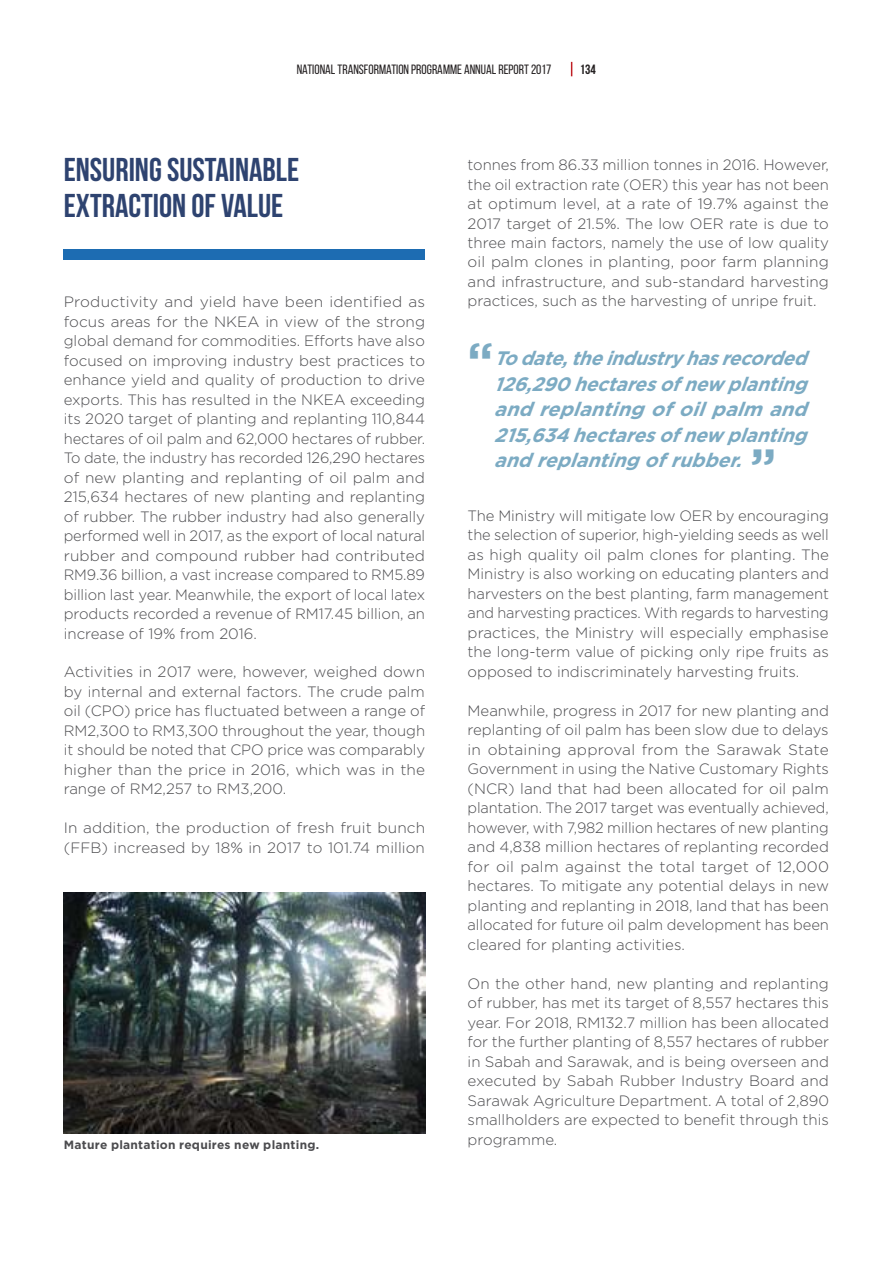
<style>
.page{position:relative;width:893px;height:1263px;background:#fff}
.page>*{position:absolute;margin:0;border:0;box-sizing:border-box;transform-origin:0 0}
.t1{font:700 48px "Gotham";color:#7cabc3}
.t2{font:700 33px/36px "Bebas Neue";color:#2e4370}
.t3{font:italic 700 19.5px/25.5px "Gotham";color:#7cabc3;text-align:justify}
.t4{font:300 15px/19.5px "Gotham";color:#4c4c4f;text-align:justify}
.t5{font:13.5px "Bebas Neue";color:#231f20}
.t6{font:700 13.5px "Bebas Neue";color:#231f20}
.t7{font:700 12px "Gotham";letter-spacing:.02em;color:#4c4c4f}
</style>
<div class="page">
<svg style="left:571px;top:62px;width:1px;height:14px"></svg>
<div style="left:64px;top:249px;width:361px;height:11px;background:#1d6cb2"></div>
<img style="left:64px;top:892px;width:361px;height:242px">
<p class="t5" style="left:297px;top:62px;width:256px">NATIONAL TRANSFORMATION PROGRAMME ANNUAL REPORT 2017</p>
<p class="t6" style="left:580px;top:62px;width:18px">134</p>
<h2 class="t2" style="left:64px;top:152px;width:237px">ENSURING SUSTAINABLE<br>EXTRACTION OF VALUE</h2>
<p class="t4" style="left:468px;top:156px;width:363px">tonnes from 86.33 million tonnes in 2016. However, the oil extraction rate (OER) this year has not been at optimum level, at a rate of 19.7% against the 2017 target of 21.5%. The low OER rate is due to three main factors, namely the use of low quality oil palm clones in planting, poor farm planning and infrastructure, and sub-standard harvesting practices, such as the harvesting of unripe fruit.</p>
<p class="t4" style="left:64px;top:293px;width:363px">Productivity and yield have been identified as focus areas for the NKEA in view of the strong global demand for commodities. Efforts have also focused on improving industry best practices to enhance yield and quality of production to drive exports. This has resulted in the NKEA exceeding its 2020 target of planting and replanting 110,844 hectares of oil palm and 62,000 hectares of rubber.<br>To date, the industry has recorded 126,290 hectares of new planting and replanting of oil palm and 215,634 hectares of new planting and replanting of rubber. The rubber industry had also generally performed well in 2017, as the export of local natural rubber and compound rubber had contributed RM9.36 billion, a vast increase compared to RM5.89 billion last year. Meanwhile, the export of local latex products recorded a revenue of RM17.45 billion, an increase of 19% from 2016.</p>
<p class="t4" style="left:64px;top:663px;width:363px">Activities in 2017 were, however, weighed down by internal and external factors. The crude palm oil (CPO) price has fluctuated between a range of RM2,300 to RM3,300 throughout the year, though it should be noted that CPO price was comparably higher than the price in 2016, which was in the range of RM2,257 to RM3,200.</p>
<p class="t4" style="left:64px;top:819px;width:363px">In addition, the production of fresh fruit bunch (FFB) increased by 18% in 2017 to 101.74 million</p>
<h1 class="t1" style="left:468px;top:342px;width:27px">“</h1>
<h3 class="t3" style="left:494px;top:347px;width:320px">To date,theindustryhasrecorded 126,290 hectaresofnew planting and replanting ofoilpalm and 215,634 hectaresofnew planting and replanting ofrubber.</h3>
<h1 class="t1" style="left:750px;top:448px;width:27px">”</h1>
<p class="t4" style="left:468px;top:507px;width:363px">The Ministry will mitigate low OER by encouraging the selection of superior, high-yielding seeds as well as high quality oil palm clones for planting. The Ministry is also working on educating planters and harvesters on the best planting, farm management and harvesting practices. With regards to harvesting practices, the Ministry will especially emphasise the long-term value of picking only ripe fruits as opposed to indiscriminately harvesting fruits.</p>
<p class="t4" style="left:468px;top:702px;width:363px">Meanwhile, progress in 2017 for new planting and replanting of oil palm has been slow due to delays in obtaining approval from the Sarawak State Government in using the Native Customary Rights (NCR) land that had been allocated for oil palm plantation. The 2017 target was eventually achieved, however, with 7,982 million hectares of new planting and 4,838 million hectares of replanting recorded for oil palm against the total target of 12,000 hectares. To mitigate any potential delays in new planting and replanting in 2018, land that has been allocated for future oil palm development has been cleared for planting activities.</p>
<p class="t4" style="left:468px;top:975px;width:363px">On the other hand, new planting and replanting of rubber, has met its target of 8,557 hectares this year. For 2018, RM132.7 million has been allocated for the further planting of 8,557 hectares of rubber in Sabah and Sarawak, and is being overseen and executed by Sabah Rubber Industry Board and Sarawak Agriculture Department. A total of 2,890 smallholders are expected to benefit through this</p>
<p class="t7" style="left:64px;top:1140px;width:257px">Mature plantation requires new planting.</p>
<p class="t4" style="left:468px;top:1131px;width:91px">programme.</p>
</div>
